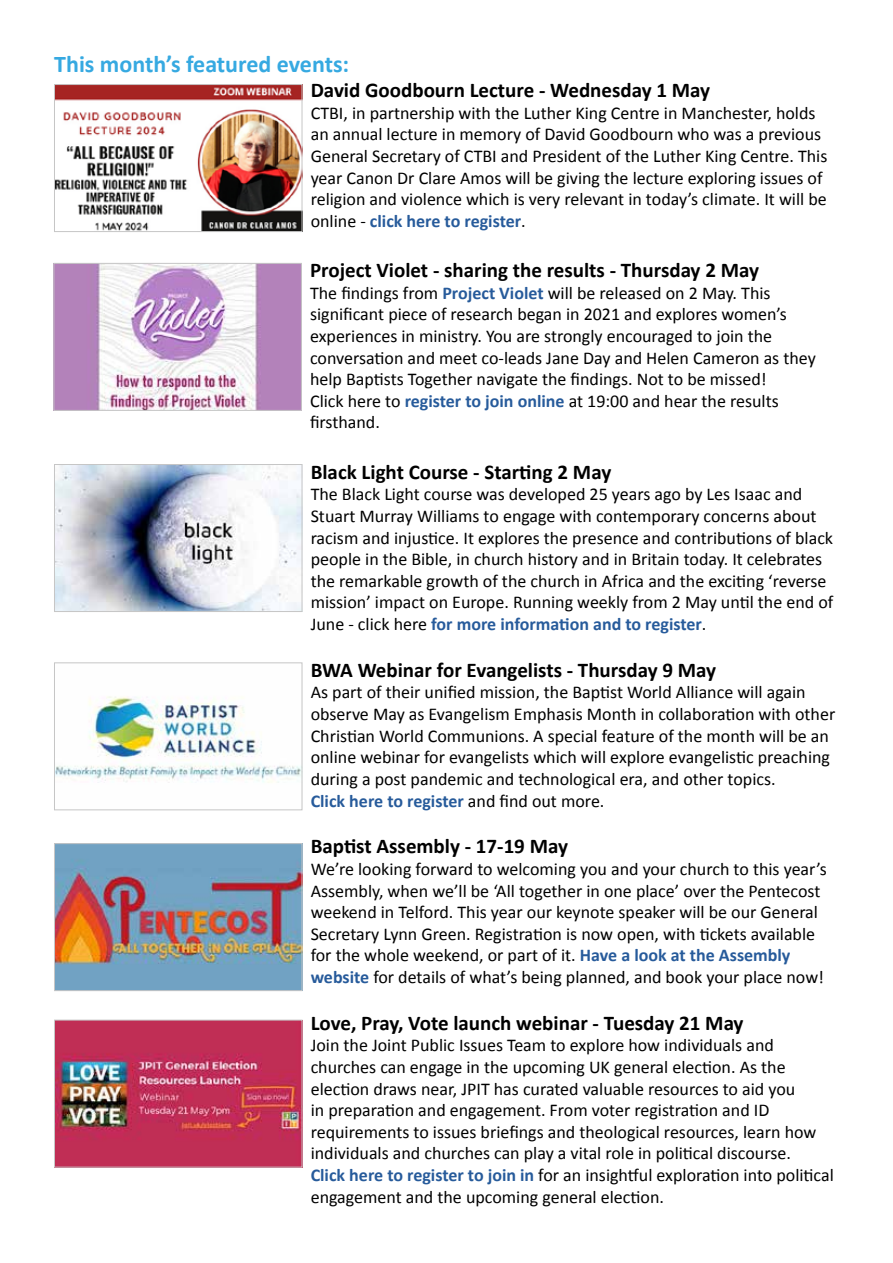
<style>
.page{position:relative;width:893px;height:1263px;background:#fff}
.page>*{position:absolute;margin:0;border:0;box-sizing:border-box;transform-origin:0 0}
.t1{font:700 24px "Calibri";color:#36a9e1}
.t2{font:700 21px "Calibri";color:#000}
.t3{font:18px/21.6px "Calibri";color:#000}
.s1{font-weight:700;color:#275b9b}
</style>
<div class="page">
<img style="left:56px;top:1022px;width:244px;height:143px">
<img style="left:56px;top:845px;width:244px;height:144px">
<div style="left:54px;top:843px;width:248px;height:148px;border:1px solid #c6c6c6"></div>
<img style="left:56px;top:466px;width:244px;height:144px">
<div style="left:54px;top:464px;width:248px;height:148px;border:1px solid #c6c6c6"></div>
<img style="left:56px;top:696px;width:244px;height:87px">
<div style="left:54px;top:663px;width:248px;height:147px;border:1px solid #c6c6c6"></div>
<img style="left:56px;top:265px;width:244px;height:144px">
<div style="left:54px;top:263px;width:248px;height:148px;border:1px solid #c6c6c6"></div>
<img style="left:56px;top:86px;width:244px;height:144px">
<div style="left:54px;top:84px;width:248px;height:148px;border:1px solid #c6c6c6"></div>
<h1 class="t1" style="left:54px;top:47px;width:296px">This month’s featured events:</h1>
<p class="t2" style="left:311px;top:75px;width:401px">David Goodbourn Lecture - Wednesday 1 May</p>
<p class="t3" style="left:311px;top:102px;width:518px">CTBI, in partnership with the Luther King Centre in Manchester, holds an annual lecture in memory of David Goodbourn who was a previous General Secretary of CTBI and President of the Luther King Centre. This year Canon Dr Clare Amos will be giving the lecture exploring issues of religion and violence which is very relevant in today’s climate. It will be online - <span class="s1">click here to register</span>.</p>
<p class="t2" style="left:310px;top:255px;width:450px">Project Violet - sharing the results - Thursday 2 May</p>
<p class="t3" style="left:310px;top:282px;width:507px">The findings from <span class="s1">Project Violet</span> will be released on 2 May. This significant piece of research began in 2021 and explores women’s experiences in ministry. You are strongly encouraged to join the conversation and meet co-leads Jane Day and Helen Cameron as they help Baptists Together navigate the findings. Not to be missed!<br>Click here to <span class="s1">register to join online</span> at 19:00 and hear the results firsthand.</p>
<p class="t2" style="left:311px;top:457px;width:302px">Black Light Course - Starting 2 May</p>
<p class="t3" style="left:311px;top:483px;width:524px">The Black Light course was developed 25 years ago by Les Isaac and Stuart Murray Williams to engage with contemporary concerns about racism and injustice. It explores the presence and contributions of black people in the Bible, in church history and in Britain today. It celebrates the remarkable growth of the church in Africa and the exciting ‘reverse mission’ impact on Europe. Running weekly from 2 May until the end of June - click here <span class="s1">for more information and to register</span>.</p>
<p class="t2" style="left:311px;top:655px;width:407px">BWA Webinar for Evangelists - Thursday 9 May</p>
<p class="t3" style="left:311px;top:681px;width:526px">As part of their unified mission, the Baptist World Alliance will again observe May as Evangelism Emphasis Month in collaboration with other Christian World Communions. A special feature of the month will be an online webinar for evangelists which will explore evangelistic preaching during a post pandemic and technological era, and other topics.<br><span class="s1">Click here to register</span> and find out more.</p>
<p class="t2" style="left:311px;top:831px;width:259px">Baptist Assembly - 17-19 May</p>
<p class="t3" style="left:311px;top:858px;width:518px">We’re looking forward to welcoming you and your church to this year’s Assembly, when we’ll be ‘All together in one place’ over the Pentecost weekend in Telford. This year our keynote speaker will be our General Secretary Lynn Green. Registration is now open, with tickets available for the whole weekend, or part of it. <span class="s1">Have a look at the Assembly website</span> for details of what’s being planned, and book your place now!</p>
<p class="t2" style="left:311px;top:1008px;width:434px">Love, Pray, Vote launch webinar - Tuesday 21 May</p>
<p class="t3" style="left:311px;top:1034px;width:525px">Join the Joint Public Issues Team to explore how individuals and churches can engage in the upcoming UK general election. As the election draws near, JPIT has curated valuable resources to aid you<br>in preparation and engagement. From voter registration and ID requirements to issues briefings and theological resources, learn how individuals and churches can play a vital role in political discourse.<br><span class="s1">Click here to register to join in</span> for an insightful exploration into political engagement and the upcoming general election.</p>
</div>
